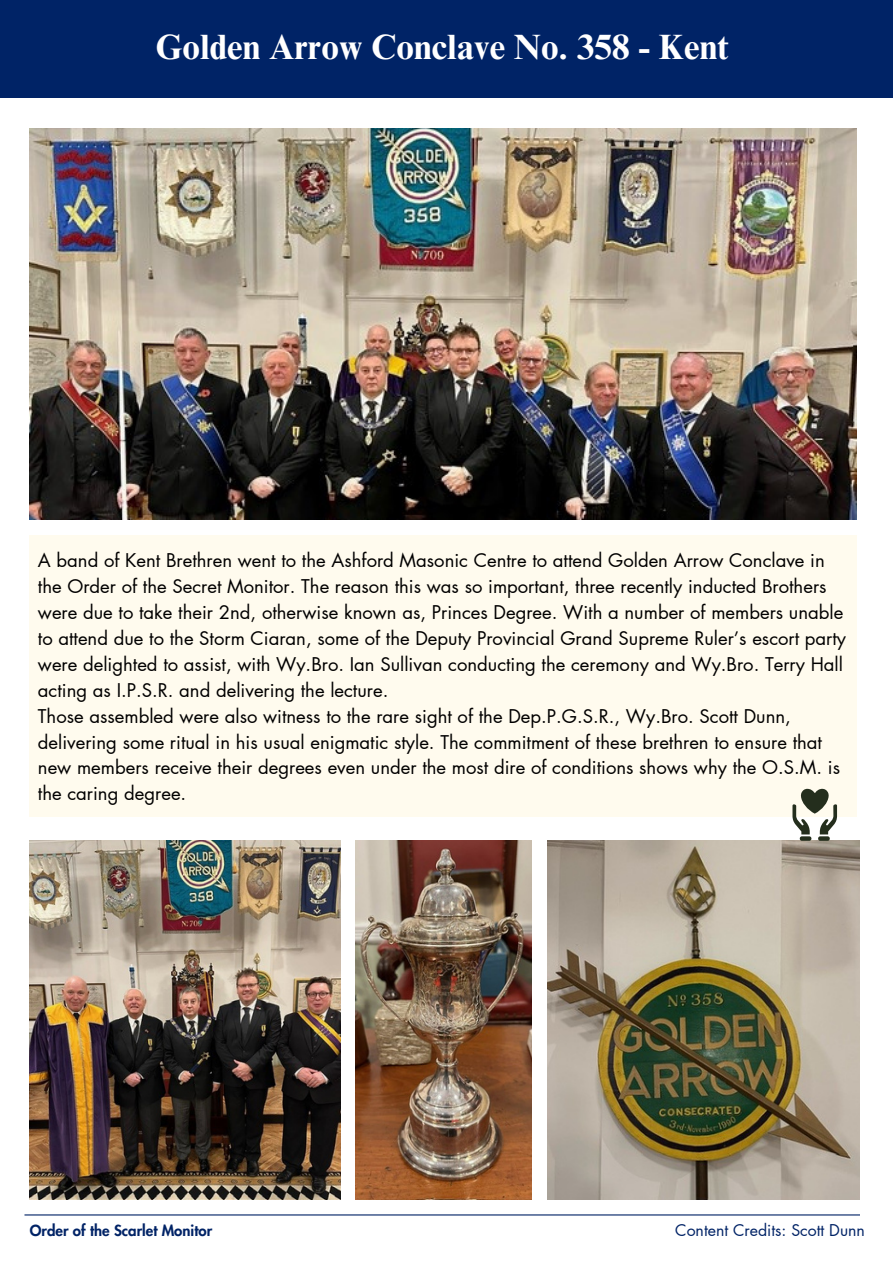
<style>
.page{position:relative;width:893px;height:1264px;background:#fff}
.page>*{position:absolute;margin:0;border:0;box-sizing:border-box;transform-origin:0 0}
.t1{font:700 35.1px "Times NRMT Pro";color:#fff}
.t2{font:18.45px/25.8px "Futura LT Pro";color:#000}
.t3{font:15.9px "Futura LT Pro";color:#002366}
.t4{font:800 15px "Futura LT Pro";color:#002366}
</style>
<div class="page">
<div style="left:0;top:0;width:892px;height:97px;background:#002366"></div>
<img style="left:547px;top:840px;width:312px;height:359px">
<img style="left:30px;top:129px;width:826px;height:390px">
<img style="left:30px;top:840px;width:310px;height:359px">
<img style="left:355px;top:840px;width:177px;height:359px">
<div style="left:29px;top:535px;width:827px;height:282px;background:#fffbee"></div>
<hr style="left:24px;top:1214px;width:835px;height:1px;background:#002366">
<svg style="left:792px;top:788px;width:45px;height:52px"></svg>
<p class="t1" style="left:155px;top:33px;width:575px">Golden Arrow Conclave No. 358 - Kent</p>
<p class="t2" style="left:38px;top:548px;width:809px">A band of Kent Brethren went to the Ashford Masonic Centre to attend Golden Arrow Conclave in the Order of the Secret Monitor. The reason this was so important, three recently inducted Brothers were due to take their 2nd, otherwise known as, Princes Degree. With a number of members unable to attend due to the Storm Ciaran, some of the Deputy Provincial Grand Supreme Ruler’s escort party were delighted to assist, with Wy.Bro. Ian Sullivan conducting the ceremony and Wy.Bro. Terry Hall acting as I.P.S.R. and delivering the lecture.</p>
<p class="t2" style="left:38px;top:703px;width:803px">Those assembled were also witness to the rare sight of the Dep.P.G.S.R., Wy.Bro. Scott Dunn, delivering some ritual in his usual enigmatic style. The commitment of these brethren to ensure that new members receive their degrees even under the most dire of conditions shows why the O.S.M. is the caring degree.</p>
<p class="t4" style="left:30px;top:1223px;width:184px">Order of the Scarlet Monitor</p>
<p class="t3" style="left:675px;top:1222px;width:191px">Content Credits: Scott Dunn</p>
</div>
